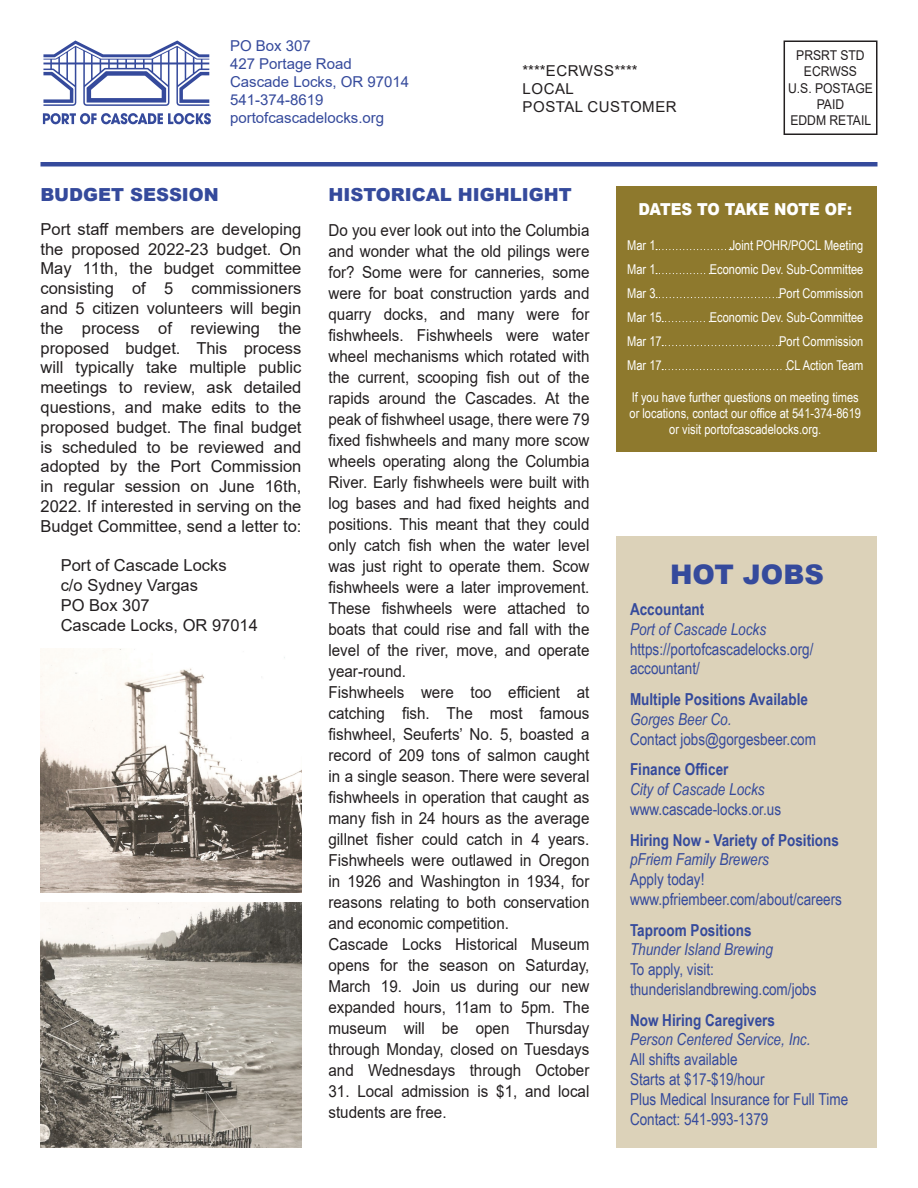
<style>
.page{position:relative;width:918px;height:1188px;background:#fff}
.page>*{position:absolute;margin:0;border:0;box-sizing:border-box;transform-origin:0 0}
.t1{font:900 27px "Arial";color:#354a9c}
.t2{font:900 18px "Arial";color:#354a9c}
.t3{font:16.5px/21px "Arial";color:#231f20;scale:.92 1}
.t4{font:16.5px/19.8px "Arial";color:#231f20;text-align:justify}
.t5{font:16.5px/19.8px "Arial Narrow";color:#354a9c}
.t6{font:italic 16.5px "Arial Narrow";color:#354a9c}
.t7{font:700 16.5px "Arial Narrow";color:#354a9c}
.t8{font:900 16.5px "Arial";color:#fff;scale:.9 1}
.t9{font:15px/18px "Arial";color:#354a9c}
.t10{font:15px/18px "Arial";letter-spacing:.035em;color:#231f20}
.t11{font:13.5px/16.2px "Arial Narrow";color:#fff;text-align:center}
.t12{font:13.5px/16.2px "Arial";color:#231f20;text-align:center;scale:.9 1}
</style>
<div class="page">
<svg style="left:43px;top:40px;width:166px;height:66px"></svg>
<svg style="left:43px;top:113px;width:168px;height:12px"></svg>
<div style="left:784px;top:40px;width:94px;height:95px;border:2px solid #231f20"></div>
<div style="left:616px;top:186px;width:262px;height:265px;background:#8e792d"></div>
<div style="left:616px;top:536px;width:262px;height:612px;background:#dcd2b9"></div>
<hr style="left:40px;top:162px;width:838px;height:4px;background:#354a9c">
<svg style="left:656px;top:249px;width:74px;height:1px"></svg>
<svg style="left:656px;top:273px;width:54px;height:1px"></svg>
<svg style="left:656px;top:297px;width:124px;height:1px"></svg>
<svg style="left:662px;top:321px;width:48px;height:1px"></svg>
<svg style="left:662px;top:345px;width:118px;height:1px"></svg>
<svg style="left:662px;top:369px;width:125px;height:1px"></svg>
<img style="left:40px;top:903px;width:262px;height:244px">
<img style="left:40px;top:648px;width:262px;height:245px">
<p class="t9" style="left:230px;top:37px;width:181px">PO Box 307<br>427 Portage Road<br>Cascade Locks, OR 97014<br>541-374-8619 portofcascadelocks.org</p>
<p class="t10" style="left:522px;top:62px;width:156px">****ECRWSS****<br>LOCAL<br>POSTAL CUSTOMER</p>
<p class="t12" style="left:788px;top:47px;width:96px">PRSRT STD<br>ECRWSS<br>U.S. POSTAGE<br>PAID<br>EDDM RETAIL</p>
<p class="t2" style="left:40px;top:181px;width:180px">BUDGET SESSION</p>
<p class="t4" style="left:40px;top:219px;width:263px">Port staff members are developing the proposed 2022-23 budget. On May 11th, the budget committee consisting of 5 commissioners and 5 citizen volunteers will begin the process of reviewing the proposed budget. This process will typically take multiple public meetings to review, ask detailed questions, and make edits to the proposed budget. The final budget is scheduled to be reviewed and adopted by the Port Commission in regular session on June 16th, 2022. If interested in serving on the Budget Committee, send a letter to:</p>
<p class="t4" style="left:61px;top:556px;width:199px;text-align:left">Port of Cascade Locks<br>c/o Sydney Vargas<br>PO Box 307<br>Cascade Locks, OR 97014</p>
<p class="t2" style="left:328px;top:181px;width:245px">HISTORICAL HIGHLIGHT</p>
<p class="t3" style="left:328px;top:220px;width:285px">Do you ever look out into the Columbia and wonder what the old pilings were for? Some were for canneries, some were for boat construction yards and quarry docks, and many were for fishwheels. Fishwheels were water wheel mechanisms which rotated with the current, scooping fish out of the rapids around the Cascades. At the peak of fishwheel usage, there were 79 fixed fishwheels and many more scow wheels operating along the Columbia River. Early fishwheels were built with log bases and had fixed heights and positions. This meant that they could only catch fish when the water level was just right to operate them. Scow fishwheels were a later improvement.<br>These fishwheels were attached to boats that could rise and fall with the level of the river, move, and operate year-round.<br>Fishwheels were too efficient at catching fish. The most famous fishwheel, Seuferts’ No. 5, boasted a record of 209 tons of salmon caught in a single season. There were several fishwheels in operation that caught as many fish in 24 hours as the average gillnet fisher could catch in 4 years.<br>Fishwheels were outlawed in Oregon in 1926 and Washington in 1934, for reasons relating to both conservation and economic competition.<br>Cascade Locks Historical Museum opens for the season on Saturday, March 19. Join us during our new expanded hours, 11am to 5pm. The museum will be open Thursday through Monday, closed on Tuesdays and Wednesdays through October</p>
<p class="t3" style="left:328px;top:1081px;width:285px">31. Local admission is $1, and local students are free.</p>
<p class="t8" style="left:639px;top:197px;width:239px">DATES TO TAKE NOTE OF:</p>
<p class="t11" style="left:627px;top:236px;width:30px">Mar 1</p>
<p class="t11" style="left:730px;top:236px;width:135px">Joint POHR/POCL Meeting</p>
<p class="t11" style="left:627px;top:260px;width:30px">Mar 1</p>
<p class="t11" style="left:710px;top:260px;width:155px">Economic Dev. Sub-Committee</p>
<p class="t11" style="left:627px;top:284px;width:30px">Mar 3</p>
<p class="t11" style="left:779px;top:284px;width:86px">Port Commission</p>
<p class="t11" style="left:627px;top:308px;width:36px">Mar 15</p>
<p class="t11" style="left:710px;top:308px;width:155px">Economic Dev. Sub-Committee</p>
<p class="t11" style="left:627px;top:332px;width:36px">Mar 17</p>
<p class="t11" style="left:779px;top:332px;width:86px">Port Commission</p>
<p class="t11" style="left:627px;top:356px;width:36px">Mar 17</p>
<p class="t11" style="left:787px;top:356px;width:78px">CL Action Team</p>
<p class="t11" style="left:630px;top:389px;width:233px">If you have further questions on meeting times or locations, contact our office at 541-374-8619 or visit portofcascadelocks.org.</p>
<h1 class="t1" style="left:670px;top:555px;width:155px">HOT JOBS</h1>
<p class="t7" style="left:630px;top:597px;width:76px">Accountant</p>
<p class="t6" style="left:630px;top:618px;width:138px">Port of Cascade Locks</p>
<p class="t5" style="left:630px;top:638px;width:185px">https://portofcascadelocks.org/ accountant/</p>
<p class="t7" style="left:630px;top:687px;width:179px">Multiple Positions Available</p>
<p class="t6" style="left:630px;top:708px;width:103px">Gorges Beer Co.</p>
<p class="t5" style="left:630px;top:728px;width:187px">Contact jobs@gorgesbeer.com</p>
<p class="t7" style="left:630px;top:757px;width:100px">Finance Officer</p>
<p class="t6" style="left:630px;top:778px;width:136px">City of Cascade Locks</p>
<p class="t5" style="left:630px;top:799px;width:153px">www.cascade-locks.or.us</p>
<p class="t7" style="left:630px;top:827px;width:211px">Hiring Now - Variety of Positions</p>
<p class="t6" style="left:630px;top:848px;width:141px">pFriem Family Brewers</p>
<p class="t5" style="left:630px;top:869px;width:214px">Apply today! www.pfriembeer.com/about/careers</p>
<p class="t7" style="left:630px;top:917px;width:123px">Taproom Positions</p>
<p class="t6" style="left:630px;top:938px;width:144px">Thunder Island Brewing</p>
<p class="t5" style="left:630px;top:959px;width:188px">To apply, visit: thunderislandbrewing.com/jobs</p>
<p class="t7" style="left:630px;top:1007px;width:147px">Now Hiring Caregivers</p>
<p class="t6" style="left:630px;top:1028px;width:182px">Person Centered Service, Inc.</p>
<p class="t5" style="left:630px;top:1049px;width:220px">All shifts available<br>Starts at $17-$19/hour<br>Plus Medical Insurance for Full Time<br>Contact: 541-993-1379</p>
</div>
